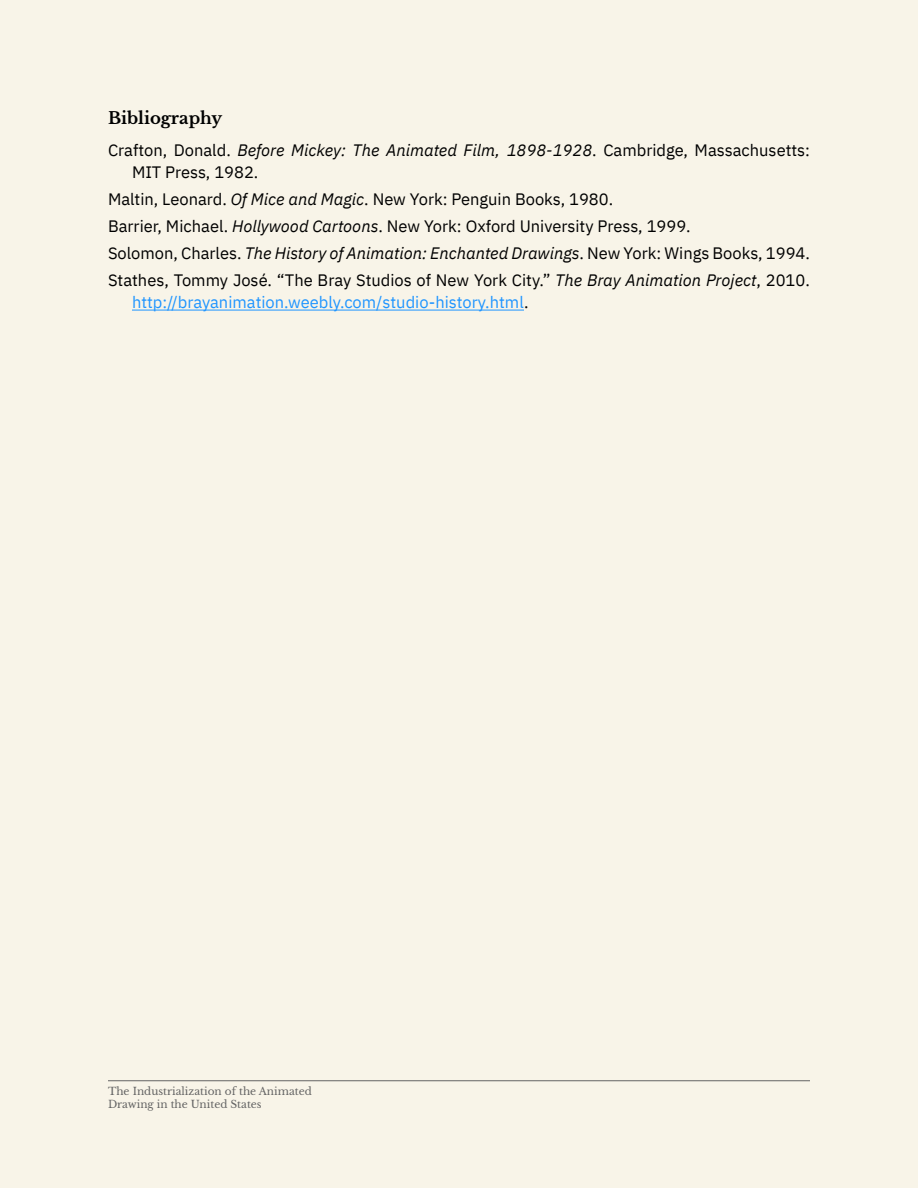
<style>
.page{position:relative;width:918px;height:1188px;background:#f8f4e8}
.page>*{position:absolute;margin:0;border:0;box-sizing:border-box;transform-origin:0 0}
.t1{font:16.5px/27px "IBM Plex Sans";color:#000}
.t2{font:16.5px "IBM Plex Sans";color:#1f95ff}
.t3{font:700 16.5px "Libre Baskerville";color:#000}
.t4{font:10.5px/12.6px "Libre Baskerville";color:#646464}
.s1{font-style:italic}
.s2{color:#000}
</style>
<div class="page">
<hr style="left:108px;top:1080px;width:702px;height:1px;background:#646464">
<hr style="left:132px;top:310px;width:392px;height:1px;background:#1f95ff">
<p class="t3" style="left:108px;top:108px;width:116px">Bibliography</p>
<p class="t1" style="left:132px;top:137px;width:680px;line-height:22.5px;text-indent:-24px">Crafton, Donald. <span class="s1">Before Mickey: The Animated Film, 1898-1928</span>. Cambridge, Massachusetts:<br>MIT Press, 1982.</p>
<p class="t1" style="left:108px;top:184px;width:703px">Maltin, Leonard. <span class="s1">Of Mice and Magic</span>. New York: Penguin Books, 1980.<br>Barrier, Michael. <span class="s1">Hollywood Cartoons</span>. New York: Oxford University Press, 1999.<br>Solomon, Charles. <span class="s1">The History ofAnimation: Enchanted Drawings</span>. New York: Wings Books, 1994.<br>Stathes, Tommy José “. The Bray Studios of New York City.” <span class="s1">The Bray Animation Project</span>, 2010.</p>
<p class="t2" style="left:132px;top:290px;width:398px">http://brayanimation.weebly.com/studio-history.html<span class="s2">.</span></p>
<p class="t4" style="left:108px;top:1085px;width:205px">The Industrialization of the Animated<br>Drawing in the United States</p>
</div>
